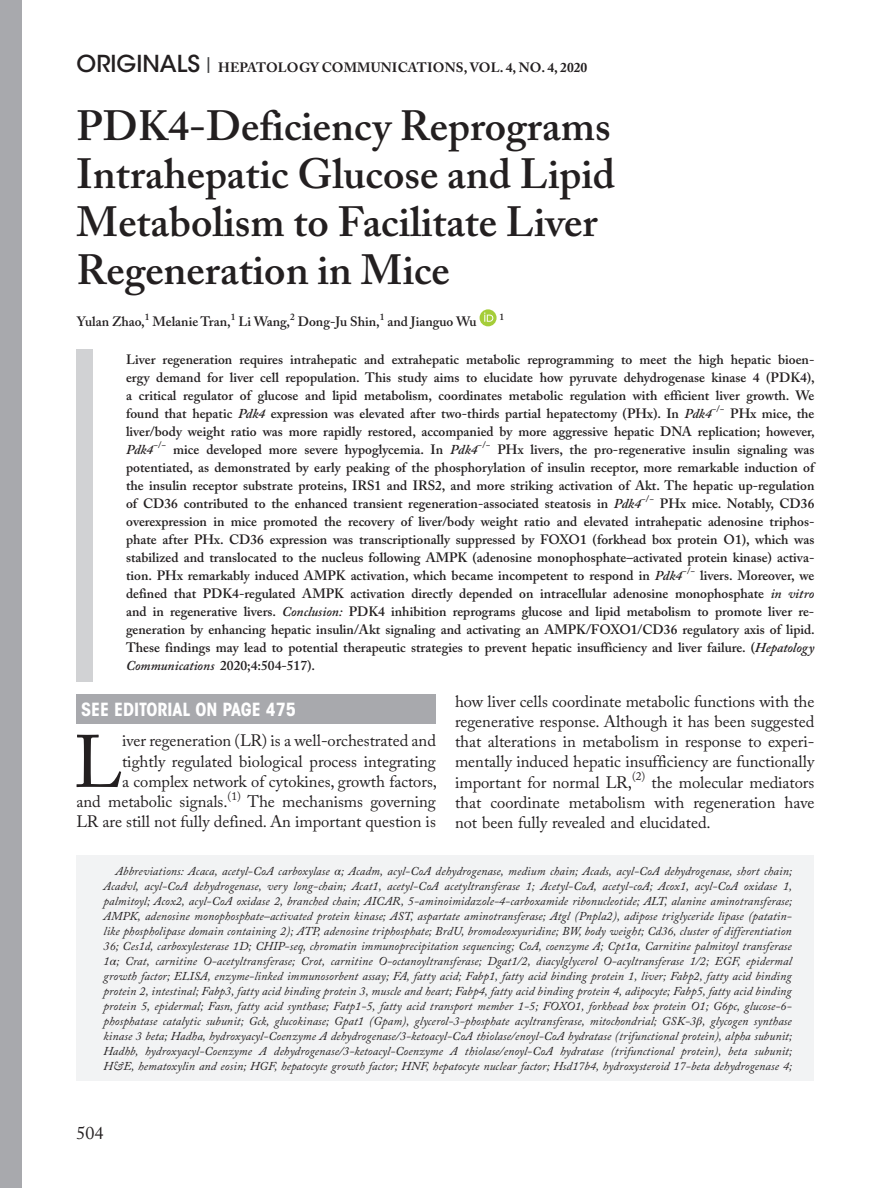
<style>
.page{position:relative;width:891px;height:1188px;background:#fff}
.page>*{position:absolute;margin:0;border:0;box-sizing:border-box;transform-origin:0 0}
.t1{font:73.5px "Adobe Caslon Pro";color:#231f20}
.t2{font:600 42px/48px "Adobe Caslon Pro";color:#231f20}
.t3{font:700 condensed 18px "ITC Avant Garde Std";color:#fff}
.t4{font:18px "Adobe Caslon Pro";color:#231f20}
.t5{font:16.5px/20.2px "Adobe Caslon Pro";letter-spacing:-.005em;color:#231f20;text-align:right}
.t6{font:600 13.5px/18px "Adobe Caslon Pro";color:#231f20;text-align:justify}
.t7{font:700 13.5px "Adobe Caslon Pro";letter-spacing:.015em;color:#231f20}
.t8{font:italic 12px/15px "Adobe Caslon Pro";letter-spacing:.01em;color:#231f20;text-align:justify}
.t9{font:600 9.45px "Adobe Caslon Pro";color:#231f20}
.s1{font-family:"ITC Avant Garde Std";font-weight:500;font-size:23.25px}
.s2{font-style:italic}
.s3{font-family:"STIX"}
</style>
<div class="page">
<div style="left:77px;top:349px;width:16px;height:333px;background:#d1d2d4"></div>
<div style="left:479px;top:309px;width:17px;height:17px;background:#a5cd39;border-radius:50%"></div>
<svg style="left:484px;top:312px;width:9px;height:10px"></svg>
<div style="left:77px;top:694px;width:359px;height:30px;background:#a8a9ad"></div>
<div style="left:77px;top:855px;width:737px;height:226px;background:#f2f3f4"></div>
<div style="left:0;top:0;width:21px;height:1188px;background:#a8a9ad"></div>
<p class="t7" style="left:77px;top:60px;width:512px"><span class="s1">ORIGINALS</span> <sup>|</sup> HEPATOLOGY COMMUNICATIONS, VOL. 4, NO. 4, 2020</p>
<h2 class="t2" style="left:77px;top:102px;width:540px">PDK4-Deficiency Reprograms<br>Intrahepatic Glucose and Lipid<br>Metabolism to Facilitate Liver<br>Regeneration in Mice</h2>
<p class="t6" style="left:77px;top:313px;width:401px">Yulan Zhao,<sup>1</sup> Melanie Tran,<sup>1</sup> Li Wang,<sup>2</sup> Dong-Ju Shin,<sup>1</sup> and Jianguo Wu</p>
<p class="t9" style="left:499px;top:312px;width:6px">1</p>
<p class="t6" style="left:126px;top:350px;width:690px">Liver regeneration requires intrahepatic and extrahepatic metabolic reprogramming to meet the high hepatic bioen&shy;ergy demand for liver cell repopulation. This study aims to elucidate how pyruvate dehydrogenase kinase 4 (PDK4), a critical regulator of glucose and lipid metabolism, coordinates metabolic regulation with efficient liver growth. We found that hepatic <span class="s2">Pdk4</span> expression was elevated after two-thirds partial hepatectomy (PHx). In <span class="s2">Pdk4</span><sup>−/−</sup> PHx mice, the liver/body weight ratio was more rapidly restored, accompanied by more aggressive hepatic DNA replication; however, <span class="s2">Pdk4</span><sup>−/−</sup> mice developed more severe hypoglycemia. In <span class="s2">Pdk4</span><sup>−/−</sup> PHx livers, the pro-regenerative insulin signaling was potentiated, as demonstrated by early peaking of the phosphorylation of insulin receptor, more remarkable induction of the insulin receptor substrate proteins, IRS1 and IRS2, and more striking activation of Akt. The hepatic up-regulation of CD36 contributed to the enhanced transient regeneration-associated steatosis in <span class="s2">Pdk4</span><sup>−/−</sup> PHx mice. Notably, CD36 overexpression in mice promoted the recovery of liver/body weight ratio and elevated intrahepatic adenosine triphos&shy;phate after PHx. CD36 expression was transcriptionally suppressed by FOXO1 (forkhead box protein O1), which was stabilized and translocated to the nucleus following AMPK (adenosine monophosphate–activated protein kinase) activa&shy;tion. PHx remarkably induced AMPK activation, which became incompetent to respond in <span class="s2">Pdk4</span><sup>−/−</sup> livers. Moreover, we defined that PDK4-regulated AMPK activation directly depended on intracellular adenosine monophosphate <span class="s2">in vitro </span>and in regenerative livers. <span class="s2">Conclusion:</span> PDK4 inhibition reprograms glucose and lipid metabolism to promote liver re&shy;generation by enhancing hepatic insulin/Akt signaling and activating an AMPK/FOXO1/CD36 regulatory axis of lipid.<br>These findings may lead to potential therapeutic strategies to prevent hepatic insufficiency and liver failure. (<span class="s2">Hepatology Communications</span> 2020;4:504-517).</p>
<h3 class="t3" style="left:81px;top:698px;width:216px">SEE EDITORIAL ON PAGE 475</h3>
<h1 class="t1" style="left:74px;top:719px;width:50px">L</h1>
<p class="t5" style="left:455px;top:691px;width:361px;text-align:justify">how liver cells coordinate metabolic functions with the regenerative response. Although it has been suggested that alterations in metabolism in response to experi&shy;mentally induced hepatic insufficiency are functionally important for normal LR,<sup>(2)</sup> the molecular mediators that coordinate metabolism with regeneration have not been fully revealed and elucidated.</p>
<p class="t8" style="left:104px;top:863px;width:690px;text-indent:12px">Abbreviations: Acaca, acetyl-CoA carboxylase <span class="s3">α</span>; Acadm, acyl-CoA dehydrogenase, medium chain; Acads, acyl-CoA dehydrogenase, short chain; Acadvl, acyl-CoA dehydrogenase, very long-chain; Acat1, acetyl-CoA acetyltransferase 1; Acetyl-CoA, acetyl-coA; Acox1, acyl-CoA oxidase 1, palmitoyl; Acox2, acyl-CoA oxidase 2, branched chain; AICAR, 5-aminoimidazole-4-carboxamide ribonucleotide; ALT, alanine aminotransferase; AMPK, adenosine monophosphate–activated protein kinase; AST, aspartate aminotransferase; Atgl (Pnpla2), adipose triglyceride lipase (patatin&shy;like phospholipase domain containing 2); ATP, adenosine triphosphate; BrdU, bromodeoxyuridine; BW, body weight; Cd36, cluster of differentiation 36; Ces1d, carboxylesterase 1D; CHIP-seq, chromatin immunoprecipitation sequencing; CoA, coenzyme A; Cpt1<span class="s3">α</span>, Carnitine palmitoyl transferase 1<span class="s3">α</span>; Crat, carnitine O-acetyltransferase; Crot, carnitine O-octanoyltransferase; Dgat1/2, diacylglycerol O-acyltransferase 1/2; EGF, epidermal growth factor; ELISA, enzyme-linked immunosorbent assay; FA, fatty acid; Fabp1, fatty acid binding protein 1, liver; Fabp2, fatty acid binding protein 2, intestinal; Fabp3, fatty acid binding protein 3, muscle and heart; Fabp4, fatty acid binding protein 4, adipocyte; Fabp5, fatty acid binding protein 5, epidermal; Fasn, fatty acid synthase; Fatp1-5, fatty acid transport member 1-5; FOXO1, forkhead box protein O1; G6pc, glucose-6- phosphatase catalytic subunit; Gck, glucokinase; Gpat1 (Gpam), glycerol-3-phosphate acyltransferase, mitochondrial; GSK-3<span class="s3">β</span>, glycogen synthase kinase 3 beta; Hadha, hydroxyacyl-Coenzyme A dehydrogenase/3-ketoacyl-CoA thiolase/enoyl-CoA hydratase (trifunctional protein), alpha subunit; Hadhb, hydroxyacyl-Coenzyme A dehydrogenase/3-ketoacyl-Coenzyme A thiolase/enoyl-CoA hydratase (trifunctional protein), beta subunit; H&amp;E, hematoxylin and eosin; HGF, hepatocyte growth factor; HNF, hepatocyte nuclear factor; Hsd17b4, hydroxysteroid 17-beta dehydrogenase 4;</p>
<p class="t5" style="left:77px;top:731px;width:362px">iver regeneration (LR) is a well-orchestrated and tightly regulated biological process integrating<br>a complex network of cytokines, growth factors,<br>and metabolic signals.<sup>(1)</sup> The mechanisms governing LR are still not fully defined. An important question is</p>
<h3 class="t4" style="left:77px;top:1122px;width:28px">504</h3>
</div>
